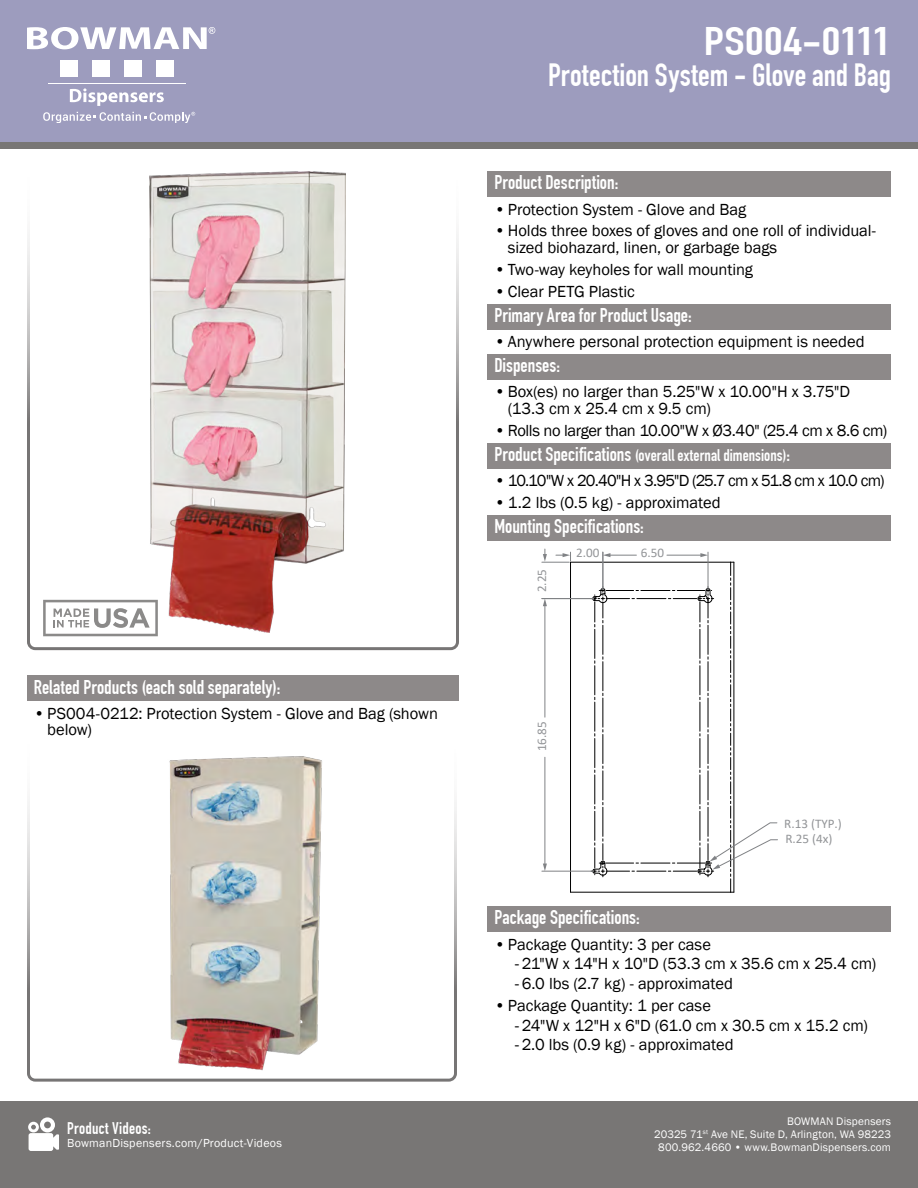
<style>
.page{position:relative;width:918px;height:1188px;background:#fff}
.page>*{position:absolute;margin:0;border:0;box-sizing:border-box;transform-origin:0 0}
.t1{font:700 39px "DIN Condensed";letter-spacing:.005em;color:#fff;scale:1.28 1}
.t2{font:700 31.5px "DIN Condensed";color:#fff}
.t3{font:700 19.5px "DIN Condensed";color:#fff}
.t4{font:16.5px/19.8px "Franklin Gothic";letter-spacing:-.005em;color:#000}
.t5{font:700 16.5px "DIN Condensed";letter-spacing:.005em;color:#fff}
.t6{font:16.5px "Franklin Gothic";letter-spacing:-.025em;color:#000}
.t7{font:16.5px "Franklin Gothic";letter-spacing:-.05em;color:#000}
.t8{font:13.2px/15px "Calibri";color:#939598}
.t9{font:12px "Franklin Gothic";letter-spacing:.02em;color:#fff}
.t10{font:11.25px/12.8px "Franklin Gothic";letter-spacing:.01em;color:#fff;text-align:right}
.s1{font-size:19.5px}
.s2{font-family:"Calibri"}
</style>
<div class="page">
<div style="left:0;top:1101px;width:918px;height:87px;background:#787675"></div>
<div style="left:0;top:0;width:918px;height:148px;background:#787675"></div>
<svg style="left:28px;top:1117px;width:31px;height:34px"></svg>
<div style="left:27px;top:729px;width:430px;height:353px;border:3px solid #777575;border-radius:7px"></div>
<div style="left:27px;top:162px;width:432px;height:488px;border:3px solid #777575;border-radius:7px"></div>
<div style="left:0;top:0;width:918px;height:142px;background:#9d9cbe"></div>
<svg style="left:70px;top:88px;width:94px;height:18px"></svg>
<hr style="left:48px;top:83px;width:137px;height:1px;background:#fff">
<div style="left:60px;top:60px;width:17px;height:16px;background:#fff"></div>
<div style="left:92px;top:60px;width:17px;height:16px;background:#fff"></div>
<div style="left:124px;top:60px;width:17px;height:16px;background:#fff"></div>
<div style="left:156px;top:60px;width:17px;height:16px;background:#fff"></div>
<svg style="left:27px;top:27px;width:188px;height:22px"></svg>
<svg style="left:43px;top:112px;width:152px;height:11px"></svg>
<img style="left:144px;top:756px;width:201px;height:326px">
<div style="left:488px;top:171px;width:403px;height:26px;background:#8d8989"></div>
<div style="left:488px;top:304px;width:403px;height:26px;background:#8d8989"></div>
<div style="left:488px;top:354px;width:403px;height:26px;background:#8d8989"></div>
<div style="left:488px;top:443px;width:403px;height:26px;background:#8d8989"></div>
<div style="left:488px;top:515px;width:403px;height:26px;background:#8d8989"></div>
<div style="left:488px;top:906px;width:403px;height:26px;background:#8d8989"></div>
<hr style="left:570px;top:562px;width:1px;height:330px;background:#000">
<hr style="left:571px;top:892px;width:160px;height:1px;background:#000">
<hr style="left:571px;top:562px;width:160px;height:1px;background:#000">
<hr style="left:603px;top:552px;width:1px;height:37px;background:#808285">
<hr style="left:708px;top:552px;width:1px;height:37px;background:#808285">
<svg style="left:591px;top:553px;width:187px;height:340px"></svg>
<hr style="left:542px;top:871px;width:52px;height:1px;background:#808285">
<hr style="left:545px;top:605px;width:1px;height:112px;background:#808285">
<svg style="left:543px;top:599px;width:4px;height:7px"></svg>
<hr style="left:545px;top:757px;width:1px;height:108px;background:#808285">
<svg style="left:543px;top:864px;width:4px;height:7px"></svg>
<hr style="left:542px;top:598px;width:52px;height:1px;background:#808285">
<svg style="left:542px;top:549px;width:29px;height:14px"></svg>
<div style="left:27px;top:675px;width:432px;height:26px;background:#8d8989"></div>
<img style="left:149px;top:171px;width:196px;height:461px">
<svg style="left:43px;top:600px;width:115px;height:36px"></svg>
<p class="t3" style="left:34px;top:675px;width:248px">Related Products (each sold separately):</p>
<p class="t4" style="left:47px;top:705px;width:392px;line-height:16.5px;text-indent:-13px">•PS004-0212: Protection System - Glove and Bag (shown below)</p>
<p class="t5" style="left:67px;top:1118px;width:85px">Product Videos:</p>
<p class="t9" style="left:67px;top:1136px;width:216px">BowmanDispensers.com/Product-Videos</p>
<h1 class="t1" style="left:704px;top:18px;width:148px">PS004-0111</h1>
<h2 class="t2" style="left:548px;top:57px;width:344px">Protection System - Glove and Bag</h2>
<p class="t3" style="left:494px;top:171px;width:125px">Product Description:</p>
<p class="t4" style="left:494px;top:199px;width:253px">•Protection System - Glove and Bag</p>
<p class="t4" style="left:508px;top:223px;width:370px;line-height:16.5px;text-indent:-13px">•Holds three boxes of gloves and one roll of individual&shy;sized biohazard, linen, or garbage bags</p>
<p class="t4" style="left:494px;top:260px;width:260px">• Two-way keyholes for wall mounting</p>
<p class="t4" style="left:494px;top:282px;width:142px">•Clear PETG Plastic</p>
<p class="t3" style="left:494px;top:304px;width:199px">Primary Area for Product Usage:</p>
<p class="t4" style="left:494px;top:332px;width:372px">• Anywhere personal protection equipment is needed</p>
<p class="t3" style="left:494px;top:354px;width:67px">Dispenses:</p>
<p class="t4" style="left:508px;top:384px;width:344px;line-height:16.5px;text-indent:-13px">• Box(es) no larger than 5.25"W x 10.00"H x 3.75"D (13.3 cm x 25.4 cm x 9.5 cm)</p>
<p class="t6" style="left:494px;top:420px;width:394px">• Rolls no larger than 10.00"W x Ø3.40" (25.4 cm x 8.6 cm)</p>
<p class="t5" style="left:494px;top:445px;width:297px"><span class="s1">Product Specifications</span> (overall external dimensions)<span class="s1">:</span></p>
<p class="t7" style="left:494px;top:470px;width:392px">• 10.10"W x 20.40"H x 3.95"D (25.7 cm x 51.8 cm x 10.0 cm)</p>
<p class="t4" style="left:494px;top:493px;width:228px">•1.2 lbs (0.5 kg) - approximated</p>
<p class="t3" style="left:494px;top:515px;width:151px">Mounting Specifications:</p>
<p class="t8" style="left:534px;top:592px;width:25px;rotate:-90deg">2.25</p>
<p class="t8" style="left:576px;top:545px;width:25px">2.00</p>
<p class="t8" style="left:641px;top:545px;width:25px">6.50</p>
<p class="t8" style="left:534px;top:751px;width:31px;rotate:-90deg">16.85</p>
<p class="t8" style="left:784px;top:816px;width:59px">R.13 (TYP.)<br>R.25 (4x)</p>
<p class="t3" style="left:494px;top:906px;width:147px">Package Specifications:</p>
<p class="t4" style="left:515px;top:934px;width:363px;text-indent:-20px">•Package Quantity: 3 per case<br><span class="s2">-</span>21"W x 14"H x 10"D (53.3 cm x 35.6 cm x 25.4 cm) <span class="s2">-</span>6.0 lbs (2.7 kg) - approximated</p>
<p class="t4" style="left:515px;top:996px;width:355px;text-indent:-20px">•Package Quantity: 1 per case<br><span class="s2">-</span>24"W x 12"H x 6"D (61.0 cm x 30.5 cm x 15.2 cm) <span class="s2">-</span>2.0 lbs (0.9 kg) - approximated</p>
<p class="t10" style="left:654px;top:1116px;width:238px">BOWMAN Dispensers<br>20325 71<sup>st</sup> Ave NE, Suite D, Arlington, WA 98223<br>800.962.4660 • www.BowmanDispensers.com</p>
</div>
